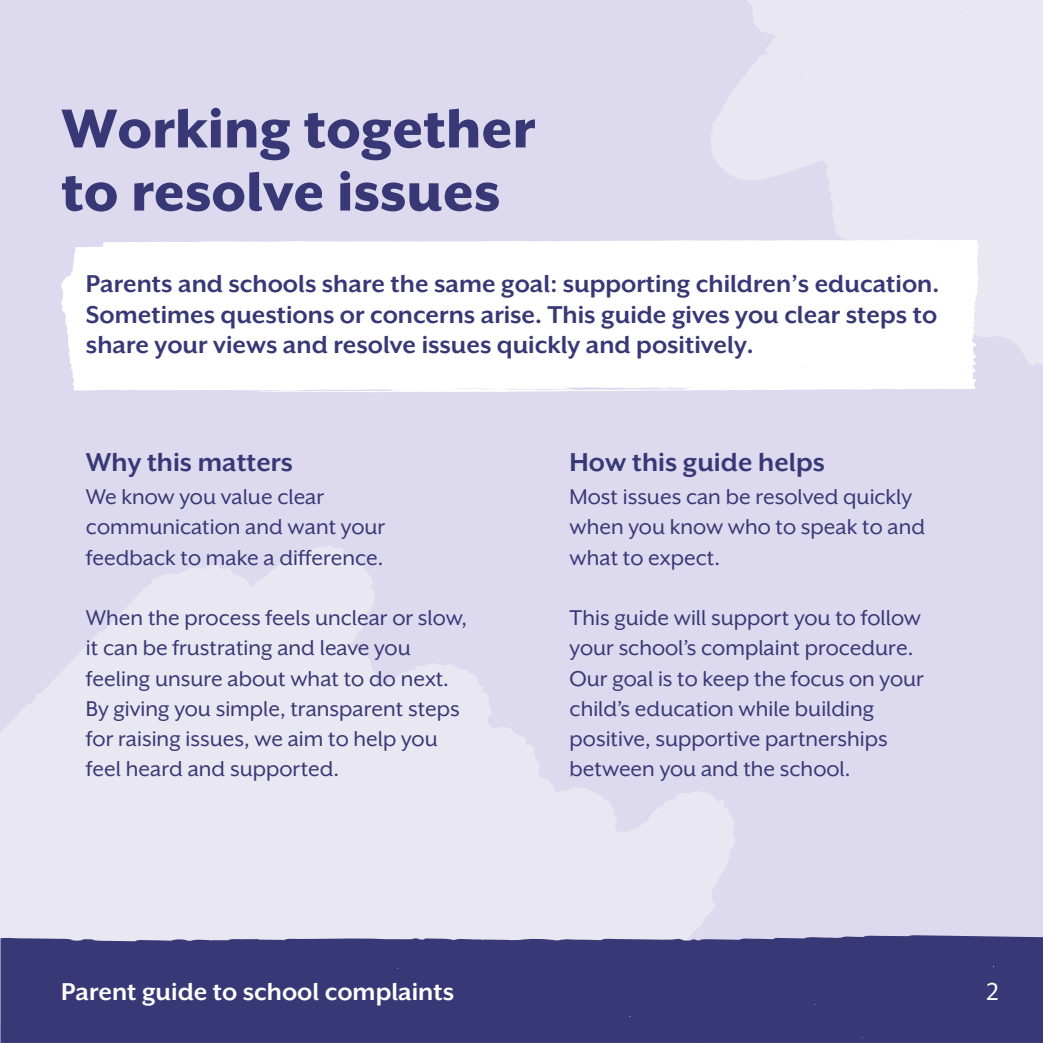
<style>
.page{position:relative;width:1043px;height:1043px;background:#fff}
.page>*{position:absolute;margin:0;border:0;box-sizing:border-box;transform-origin:0 0}
.t1{font:800 63px/63px "Mr Eaves XL San OT";color:#373875}
.t2{font:700 29.75px "Mr Eaves XL San OT";color:#373875}
.t3{font:700 28px/30.3px "Mr Eaves XL San OT";color:#373875;text-align:justify}
.t4{font:700 28px "Mr Eaves XL San OT";color:#fff}
.t5{font:28px "Mr Eaves XL San OT";color:#fff}
.t6{font:24.5px/30.3px "Mr Eaves XL San OT";color:#373875}
</style>
<div class="page">
<div style="left:0;top:0;width:1042px;height:1042px;background:#ddd9ee"></div>
<svg style="left:711px;top:0;width:331px;height:365px;fill:#e9e7f1"></svg>
<svg style="left:0;top:546px;width:735px;height:475px;fill:#e9e7f1"></svg>
<div style="left:61px;top:240px;width:917px;height:152px;background:#fff"></div>
<div style="left:1px;top:934px;width:1041px;height:108px;background:#373875"></div>
<h1 class="t1" style="left:61px;top:97px;width:475px">Working together to resolve issues</h1>
<p class="t3" style="left:86px;top:269px;width:854px">Parents and schools share the same goal: supporting children’s education.<br>Sometimes questions or concerns arise. This guide gives you clear steps to share your views and resolve issues quickly and positively.</p>
<p class="t2" style="left:86px;top:447px;width:208px">Why this matters</p>
<p class="t6" style="left:86px;top:481px;width:301px">We know you value clear communication and want your feedback to make a difference.</p>
<p class="t6" style="left:86px;top:602px;width:383px">When the process feels unclear or slow, it can be frustrating and leave you feeling unsure about what to do next.<br>By giving you simple, transparent steps for raising issues, we aim to help you feel heard and supported.</p>
<p class="t2" style="left:569px;top:447px;width:257px">How this guide helps</p>
<p class="t6" style="left:569px;top:481px;width:357px">Most issues can be resolved quickly when you know who to speak to and what to expect.</p>
<p class="t6" style="left:569px;top:602px;width:355px">This guide will support you to follow your school’s complaint procedure.<br>Our goal is to keep the focus on your child’s education while building positive, supportive partnerships between you and the school.</p>
<p class="t4" style="left:61px;top:977px;width:394px">Parent guide to school complaints</p>
<p class="t5" style="left:986px;top:977px;width:14px">2</p>
</div>
